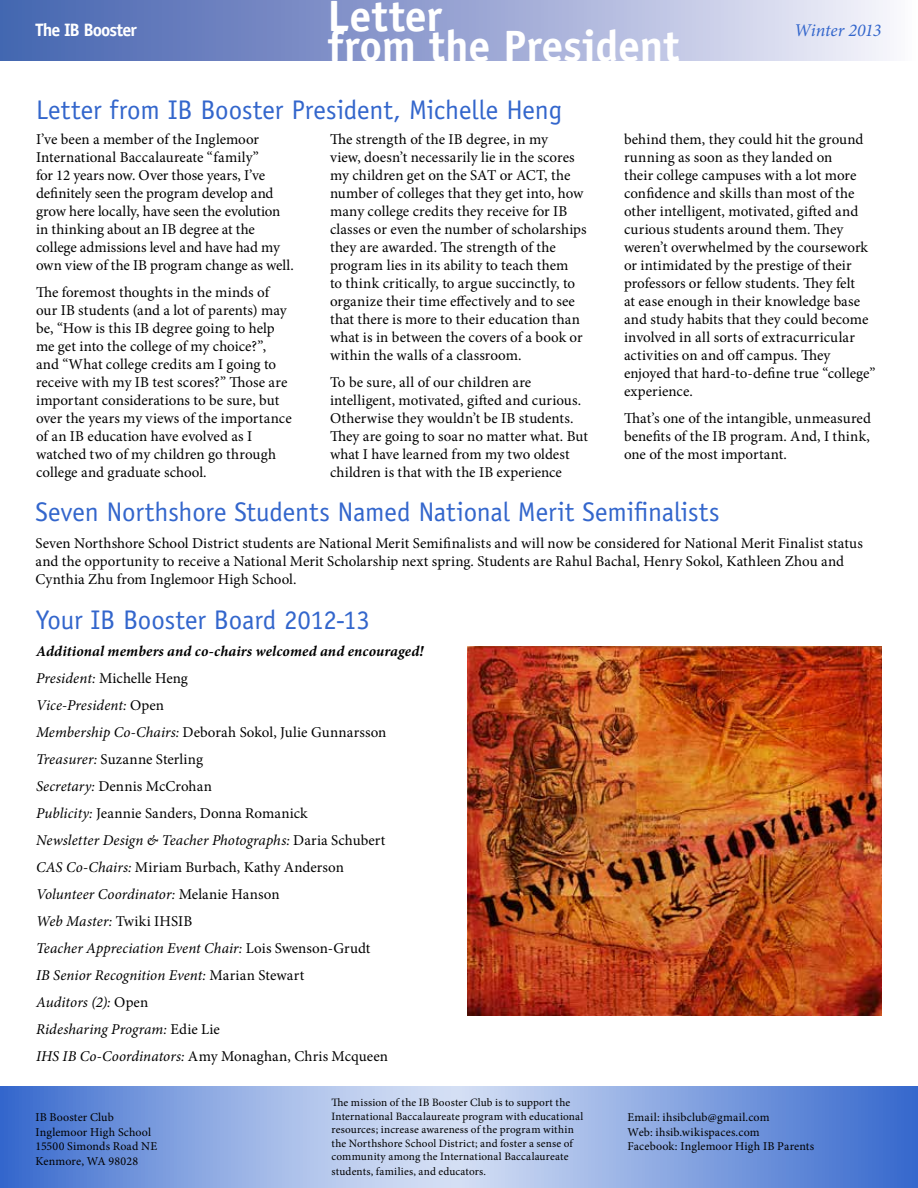
<style>
.page{position:relative;width:918px;height:1188px;background:#fff}
.page>*{position:absolute;margin:0;border:0;box-sizing:border-box;transform-origin:0 0}
.t1{font:700 43.95px "Officina Sans";letter-spacing:-.005em;color:#fff}
.t2{font:27px "Officina Sans";letter-spacing:-.005em;color:#36c}
.t3{font:700 18px "Officina Sans";letter-spacing:-.05em;color:#fff}
.t4{font:italic 18px "Minion Pro";letter-spacing:-.01em;color:#36c}
.t5{font:15px/18px "Minion Pro";color:#000}
.t6{font:italic 15px/27px "Minion Pro";letter-spacing:.005em;color:#000}
.t7{font:12px/14.4px "Minion Pro";letter-spacing:.01em;color:#000}
.t8{font:11.25px/13.6px "Minion Pro";letter-spacing:.015em;color:#000}
.s1{font-weight:700}
.s2{font-style:normal}
</style>
<div class="page">
<div style="left:0;top:0;width:918px;height:61px;background:linear-gradient(to right,#405ead,#f5f2fb)"></div>
<svg style="left:0;top:1087px;width:918px;height:100px"></svg>
<img style="left:468px;top:647px;width:414px;height:368px">
<h1 class="t1" style="left:327px;top:-12px;width:116px">Letter</h1>
<h1 class="t1" style="left:327px;top:19px;width:354px">from the President</h1>
<p class="t3" style="left:35px;top:18px;width:103px">The IB Booster</p>
<p class="t4" style="left:794px;top:18px;width:89px">Winter 2013</p>
<h2 class="t2" style="left:36px;top:94px;width:528px">Letter from IB Booster President, Michelle Heng</h2>
<p class="t5" style="left:36px;top:131px;width:259px">I’ve been a member of the Inglemoor International Baccalaureate “family”<br>for 12 years now. Over those years, I’ve definitely seen the program develop and grow here locally, have seen the evolution in thinking about an IB degree at the college admissions level and have had my own view of the IB program change as well.</p>
<p class="t5" style="left:36px;top:284px;width:257px">The foremost thoughts in the minds of our IB students (and a lot of parents) may be, “How is this IB degree going to help me get into the college of my choice?”, and “What college credits am I going to receive with my IB test scores?” Those are important considerations to be sure, but over the years my views of the importance of an IB education have evolved as I watched two of my children go through college and graduate school.</p>
<p class="t5" style="left:330px;top:131px;width:258px">The strength of the IB degree, in my<br>view, doesn’t necessarily lie in the scores my children get on the SAT or ACT, the number of colleges that they get into, how many college credits they receive for IB classes or even the number of scholarships they are awarded. The strength of the program lies in its ability to teach them<br>to think critically, to argue succinctly, to organize their time effectively and to see that there is more to their education than what is in between the covers of a book or within the walls of a classroom.</p>
<p class="t5" style="left:330px;top:374px;width:259px">To be sure, all of our children are intelligent, motivated, gifted and curious.<br>Otherwise they wouldn’t be IB students.<br>They are going to soar no matter what. But what I have learned from my two oldest children is that with the IB experience</p>
<p class="t5" style="left:624px;top:131px;width:253px">behind them, they could hit the ground running as soon as they landed on<br>their college campuses with a lot more confidence and skills than most of the other intelligent, motivated, gifted and curious students around them. They weren’t overwhelmed by the coursework or intimidated by the prestige of their professors or fellow students. They felt<br>at ease enough in their knowledge base and study habits that they could become involved in all sorts of extracurricular activities on and off campus. They enjoyed that hard-to-define true “college” experience.</p>
<p class="t5" style="left:624px;top:410px;width:248px;text-align:justify">That’s one of the intangible, unmeasured benefits of the IB program. And, I think, one of the most important.</p>
<h2 class="t2" style="left:35px;top:496px;width:686px">Seven Northshore Students Named National Merit Semifinalists</h2>
<p class="t5" style="left:35px;top:534px;width:829px">Seven Northshore School District students are National Merit Semifinalists and will now be considered for National Merit Finalist status and the opportunity to receive a National Merit Scholarship next spring. Students are Rahul Bachal, Henry Sokol, Kathleen Zhou and<br>Cynthia Zhu from Inglemoor High School.</p>
<h2 class="t2" style="left:36px;top:604px;width:335px">Your IB Booster Board 2012-13</h2>
<p class="t6" style="left:36px;top:637px;width:389px"><span class="s1">Additional members and co-chairs welcomed and encouraged!<br></span>President: <span class="s2">Michelle Heng<br></span>Vice-President: <span class="s2">Open<br></span>Membership Co-Chairs: <span class="s2">Deborah Sokol, Julie Gunnarsson </span>Treasurer: <span class="s2">Suzanne Sterling<br></span>Secretary: <span class="s2">Dennis McCrohan<br></span>Publicity: <span class="s2">Jeannie Sanders, Donna Romanick<br></span>Newsletter Design &amp; Teacher Photographs: <span class="s2">Daria Schubert<br></span>CAS Co-Chairs: <span class="s2">Miriam Burbach, Kathy Anderson<br></span>Volunteer Coordinator: <span class="s2">Melanie Hanson<br></span>Web Master: <span class="s2">Twiki IHSIB<br></span>Teacher Appreciation Event Chair: <span class="s2">Lois Swenson-Grudt<br></span>IB Senior Recognition Event: <span class="s2">Marian Stewart<br></span>Auditors (2): <span class="s2">Open<br></span>Ridesharing Program: <span class="s2">Edie Lie<br></span>IHS IB Co-Coordinators: <span class="s2">Amy Monaghan, Chris Mcqueen</span></p>
<p class="t7" style="left:35px;top:1110px;width:123px">IB Booster Club<br>Inglemoor High School<br>15500 Simonds Road NE<br>Kenmore, WA 98028</p>
<p class="t8" style="left:331px;top:1096px;width:253px">The mission of the IB Booster Club is to support the International Baccalaureate program with educational resources; increase awareness of the program within the Northshore School District; and foster a sense of community among the International Baccalaureate students, families, and educators.</p>
<p class="t7" style="left:628px;top:1110px;width:188px">Email: ihsibclub@gmail.com<br>Web: ihsib.wikispaces.com<br>Facebook: Inglemoor High IB Parents</p>
</div>
